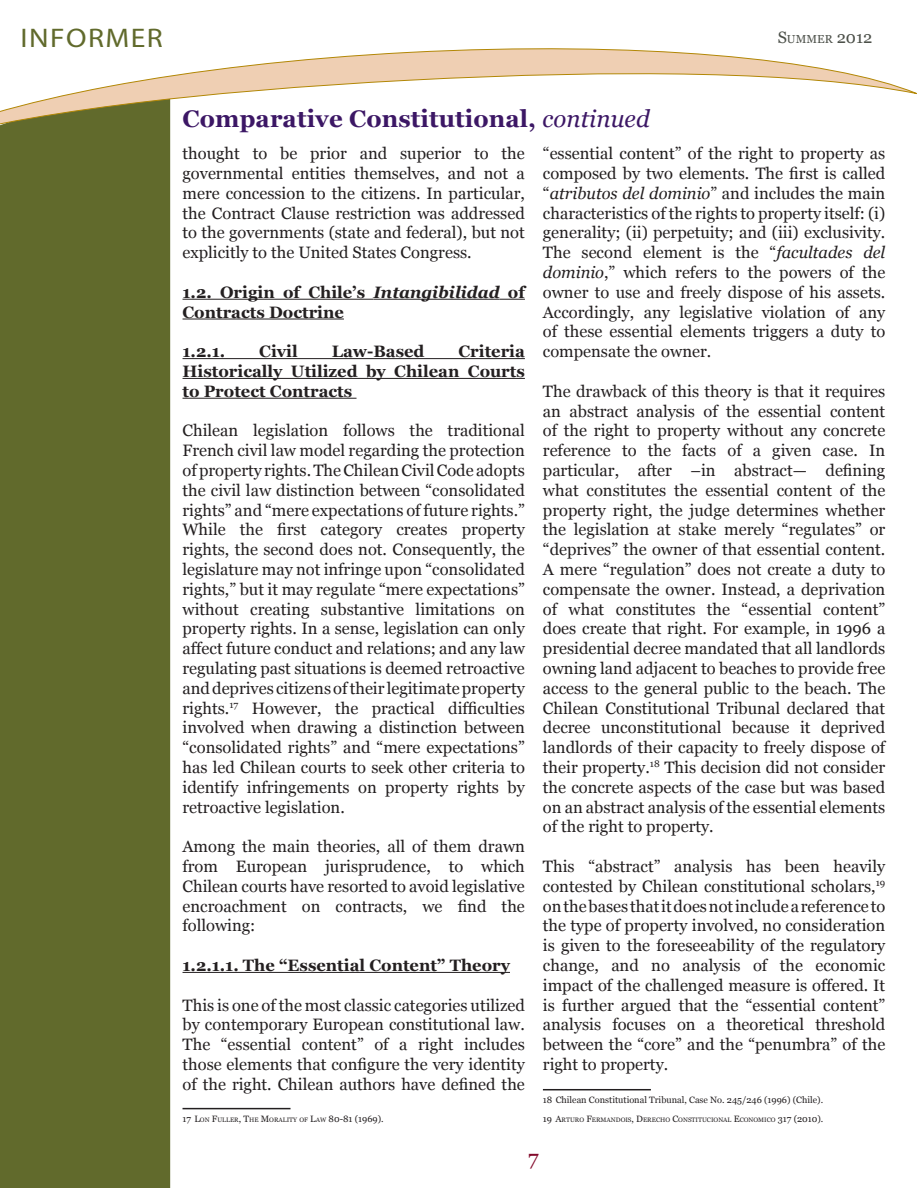
<style>
.page{position:relative;width:918px;height:1188px;background:#fff}
.page>*{position:absolute;margin:0;border:0;box-sizing:border-box;transform-origin:0 0}
.t1{font:27px "Myriad Pro";letter-spacing:.05em;color:#616a2c;scale:1.1 1}
.t2{font:700 24px "Georgia";letter-spacing:.005em;color:#3c1765}
.t3{font:21px "Georgia";color:#830a2b}
.t4{font:16.5px/19.8px "Georgia";color:#231f20;text-align:justify}
.t5{font:700 16.5px/19.8px "Georgia";color:#231f20}
.t6{font:11.55px "Georgia";color:#4c5049}
.Footnotes{font:9.15px "Georgia";color:#231f20}
.Footnotes-2{font:6.45px "Georgia";color:#231f20}
.s1{font-size:16.5px}
.s2{font-weight:400;font-style:italic}
.s3{font-style:italic}
.s4{font-size:9.15px}
</style>
<div class="page">
<div style="left:0;top:148px;width:170px;height:1040px;background:#616a2c"></div>
<svg style="left:0;top:48px;width:917px;height:100px"></svg>
<hr style="left:183px;top:299px;width:191px;height:1px;background:#231f20">
<hr style="left:374px;top:299px;width:126px;height:1px;background:#231f20">
<svg style="left:500px;top:299px;width:25px;height:1px"></svg>
<hr style="left:183px;top:319px;width:161px;height:1px;background:#231f20">
<hr style="left:183px;top:358px;width:342px;height:1px;background:#231f20">
<hr style="left:183px;top:378px;width:342px;height:1px;background:#231f20">
<hr style="left:183px;top:398px;width:174px;height:1px;background:#231f20">
<hr style="left:183px;top:972px;width:327px;height:1px;background:#231f20">
<hr style="left:183px;top:1108px;width:108px;height:1px;background:#231f20">
<hr style="left:543px;top:1089px;width:108px;height:1px;background:#231f20">
<p class="t1" style="left:21px;top:22px;width:131px">INFORMER</p>
<p class="t6" style="left:778px;top:33px;width:96px"><span class="s1">S</span>UMMER <span class="s1">2012</span></p>
<p class="t2" style="left:183px;top:103px;width:469px">Comparative Constitutional, <span class="s2">continued</span></p>
<p class="t4" style="left:183px;top:144px;width:344px">thought to be prior and superior to the governmental entities themselves, and not a mere concession to the citizens. In particular, the Contract Clause restriction was addressed to the governments (state and federal), but not explicitly to the United States Congress.</p>
<p class="t5" style="left:183px;top:282px;width:344px">1.2. Origin of Chile’s <span class="s3">Intangibilidad</span> of<br>Contracts Doctrine</p>
<p class="t5" style="left:183px;top:342px;width:44px">1.2.1.</p>
<p class="t5" style="left:259px;top:342px;width:40px">Civil</p>
<p class="t5" style="left:332px;top:342px;width:94px">Law-Based</p>
<p class="t5" style="left:183px;top:342px;width:344px;text-align:justify;text-indent:276px">Criteria Historically Utilized by Chilean Courts to Protect Contracts</p>
<p class="t4" style="left:183px;top:421px;width:344px">Chilean legislation follows the traditional French civil law model regarding the protection of property rights. The Chilean Civil Code adopts the civil law distinction between “consolidated rights” and “mere expectations of future rights.” While the first category creates property rights, the second does not. Consequently, the legislature may not infringe upon “consolidated rights,” but it may regulate “mere expectations” without creating substantive limitations on property rights. In a sense, legislation can only affect future conduct and relations; and any law regulating past situations is deemed retroactive and deprives citizens of their legitimate property rights.<sup>17</sup> However, the practical difficulties involved when drawing a distinction between “consolidated rights” and “mere expectations” has led Chilean courts to seek other criteria to identify infringements on property rights by retroactive legislation.</p>
<p class="t4" style="left:183px;top:837px;width:344px">Among the main theories, all of them drawn from European jurisprudence, to which Chilean courts have resorted to avoid legislative encroachment on contracts, we find the following:</p>
<p class="t5" style="left:183px;top:955px;width:329px">1.2.1.1. The “Essential Content” Theory</p>
<p class="t4" style="left:183px;top:995px;width:344px">This is one of the most classic categories utilized by contemporary European constitutional law.<br>The “essential content” of a right includes those elements that configure the very identity of the right. Chilean authors have defined the</p>
<p class="Footnotes-2" style="left:183px;top:1116px;width:203px"><span class="s4">17</span> <span class="s4">L</span>ON <span class="s4">F</span>ULLER<span class="s4">,</span> <span class="s4">T</span>HE <span class="s4">M</span>ORALITY OF <span class="s4">L</span>AW <span class="s4">80-81</span> <span class="s4">(1969).</span></p>
<p class="t4" style="left:543px;top:144px;width:344px">“essential content” of the right to property as composed by two elements. The first is called “<span class="s3">atributos del dominio</span>” and includes the main characteristics of the rights to property itself: (i) generality; (ii) perpetuity; and (iii) exclusivity.<br>The second element is the “<span class="s3">facultades del dominio</span>,” which refers to the powers of the owner to use and freely dispose of his assets.<br>Accordingly, any legislative violation of any of these essential elements triggers a duty to compensate the owner.</p>
<p class="t4" style="left:543px;top:382px;width:344px">The drawback of this theory is that it requires an abstract analysis of the essential content of the right to property without any concrete reference to the facts of a given case. In particular, after –in abstract— defining what constitutes the essential content of the property right, the judge determines whether the legislation at stake merely “regulates” or “deprives” the owner of that essential content.<br>A mere “regulation” does not create a duty to compensate the owner. Instead, a deprivation of what constitutes the “essential content” does create that right. For example, in 1996 a presidential decree mandated that all landlords owning land adjacent to beaches to provide free access to the general public to the beach. The Chilean Constitutional Tribunal declared that decree unconstitutional because it deprived landlords of their capacity to freely dispose of their property.<sup>18</sup> This decision did not consider the concrete aspects of the case but was based on an abstract analysis of the essential elements of the right to property.</p>
<p class="t4" style="left:543px;top:857px;width:344px">This “abstract” analysis has been heavily contested by Chilean constitutional scholars,<sup>19 </sup>on the bases that it does not include a reference to the type of property involved, no consideration is given to the foreseeability of the regulatory change, and no analysis of the economic impact of the challenged measure is offered. It is further argued that the “essential content” analysis focuses on a theoretical threshold between the “core” and the “penumbra” of the right to property.</p>
<p class="Footnotes" style="left:543px;top:1095px;width:282px">18 Chilean Constitutional Tribunal, Case No. 245/246 (1996) (Chile).</p>
<p class="Footnotes-2" style="left:543px;top:1116px;width:282px"><span class="s4">19</span> <span class="s4">A</span>RTURO <span class="s4">F</span>ERMANDOIS<span class="s4">,</span> <span class="s4">D</span>ERECHO <span class="s4">C</span>ONSTITUCIONAL <span class="s4">E</span>CONOMICO <span class="s4">317</span> <span class="s4">(2010).</span></p>
<p class="t3" style="left:528px;top:1145px;width:12px">7</p>
</div>
